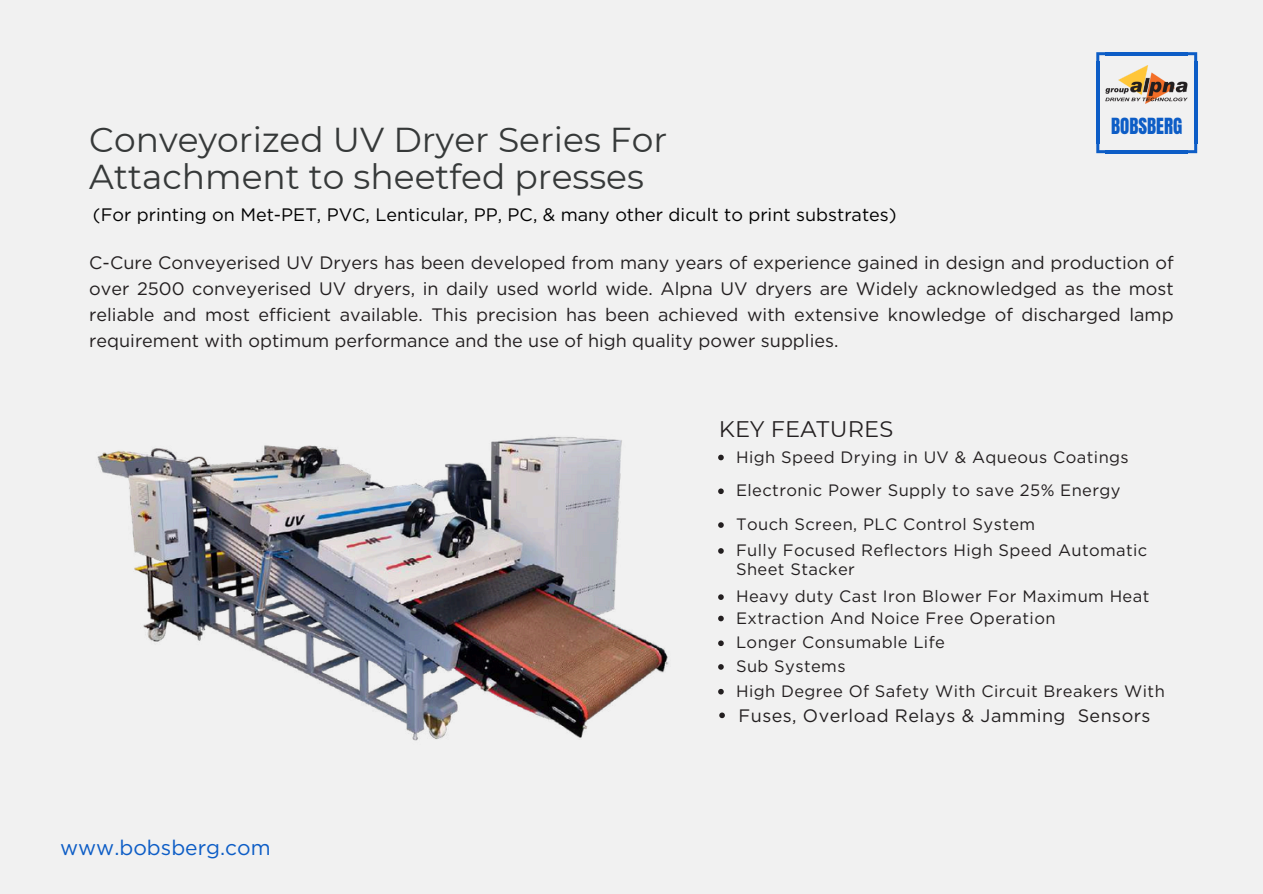
<style>
.page{position:relative;width:1263px;height:894px;background:#fff}
.page>*{position:absolute;margin:0;border:0;box-sizing:border-box;transform-origin:0 0}
.t1{font:34.5px/36px "Montserrat";color:#363939}
.t2{font:22.5px "Montserrat";letter-spacing:.005em;color:#231f20}
.t3{font:21px "Gotham";color:#0d5dc6}
.t4{font:18.9px "Anton";color:#0d5dc6}
.t5{font:18px/25.8px "Gotham";color:#231f20;text-align:justify}
.t6{font:18px "Gotham";color:#000}
.t7{font:18px "Gotham";letter-spacing:.025em;color:#231f20}
.t8{font:16.5px/19.2px "Gotham";letter-spacing:.025em;color:#231f20}
</style>
<div class="page">
<div style="left:0;top:0;width:1263px;height:893px;background:#f1f1f1"></div>
<img style="left:97px;top:437px;width:572px;height:304px">
<img style="left:1105px;top:65px;width:83px;height:39px">
<hr style="left:1194px;top:61px;width:3px;height:83px;background:#0d5dc6">
<hr style="left:1096px;top:61px;width:3px;height:83px;background:#0d5dc6">
<hr style="left:1105px;top:52px;width:83px;height:3px;background:#0d5dc6">
<hr style="left:1105px;top:150px;width:83px;height:3px;background:#0d5dc6">
<svg style="left:1188px;top:52px;width:9px;height:9px"></svg>
<svg style="left:1096px;top:52px;width:9px;height:9px"></svg>
<svg style="left:1188px;top:144px;width:9px;height:9px"></svg>
<svg style="left:1096px;top:144px;width:9px;height:9px"></svg>
<svg style="left:718px;top:454px;width:6px;height:6px"></svg>
<svg style="left:718px;top:488px;width:6px;height:6px"></svg>
<svg style="left:718px;top:522px;width:6px;height:5px"></svg>
<svg style="left:718px;top:548px;width:6px;height:5px"></svg>
<svg style="left:718px;top:594px;width:6px;height:5px"></svg>
<svg style="left:718px;top:615px;width:6px;height:6px"></svg>
<svg style="left:718px;top:640px;width:6px;height:6px"></svg>
<svg style="left:718px;top:664px;width:6px;height:5px"></svg>
<svg style="left:718px;top:688px;width:6px;height:6px"></svg>
<svg style="left:719px;top:712px;width:6px;height:6px"></svg>
<p class="t1" style="left:89px;top:122px;width:579px">Conveyorized UV Dryer Series For<br>Attachment to sheetfed presses</p>
<p class="t6" style="left:93px;top:204px;width:805px">(For printing on Met-PET, PVC, Lenticular, PP, PC, &amp; many other dicult to print substrates)</p>
<p class="t4" style="left:1111px;top:113px;width:73px">BOBSBERG</p>
<p class="t5" style="left:89px;top:250px;width:1086px">C-Cure Conveyerised UV Dryers has been developed from many years of experience gained in design and production of over 2500 conveyerised UV dryers, in daily used world wide. Alpna UV dryers are Widely acknowledged as the most reliable and most efficient available. This precision has been achieved with extensive knowledge of discharged lamp requirement with optimum performance and the use of high quality power supplies.</p>
<p class="t2" style="left:719px;top:415px;width:176px">KEY FEATURES</p>
<p class="t3" style="left:60px;top:834px;width:212px">www.bobsberg.com</p>
<p class="t8" style="left:736px;top:447px;width:394px">High Speed Drying in UV &amp; Aqueous Coatings</p>
<h2 class="t8" style="left:736px;top:480px;width:386px">Electronic Power Supply to save 25% Energy</h2>
<p class="t8" style="left:736px;top:514px;width:301px">Touch Screen, PLC Control System</p>
<p class="t8" style="left:736px;top:540px;width:413px">Fully Focused Reflectors High Speed Automatic<br>Sheet Stacker</p>
<p class="t8" style="left:736px;top:586px;width:415px">Heavy duty Cast Iron Blower For Maximum Heat</p>
<p class="t8" style="left:736px;top:608px;width:321px">Extraction And Noice Free Operation</p>
<p class="t8" style="left:736px;top:632px;width:210px">Longer Consumable Life</p>
<p class="t8" style="left:736px;top:656px;width:111px">Sub Systems</p>
<p class="t8" style="left:736px;top:681px;width:430px">High Degree Of Safety With Circuit Breakers With</p>
<p class="t7" style="left:739px;top:704px;width:413px">Fuses, Overload Relays &amp; Jamming Sensors</p>
</div>
